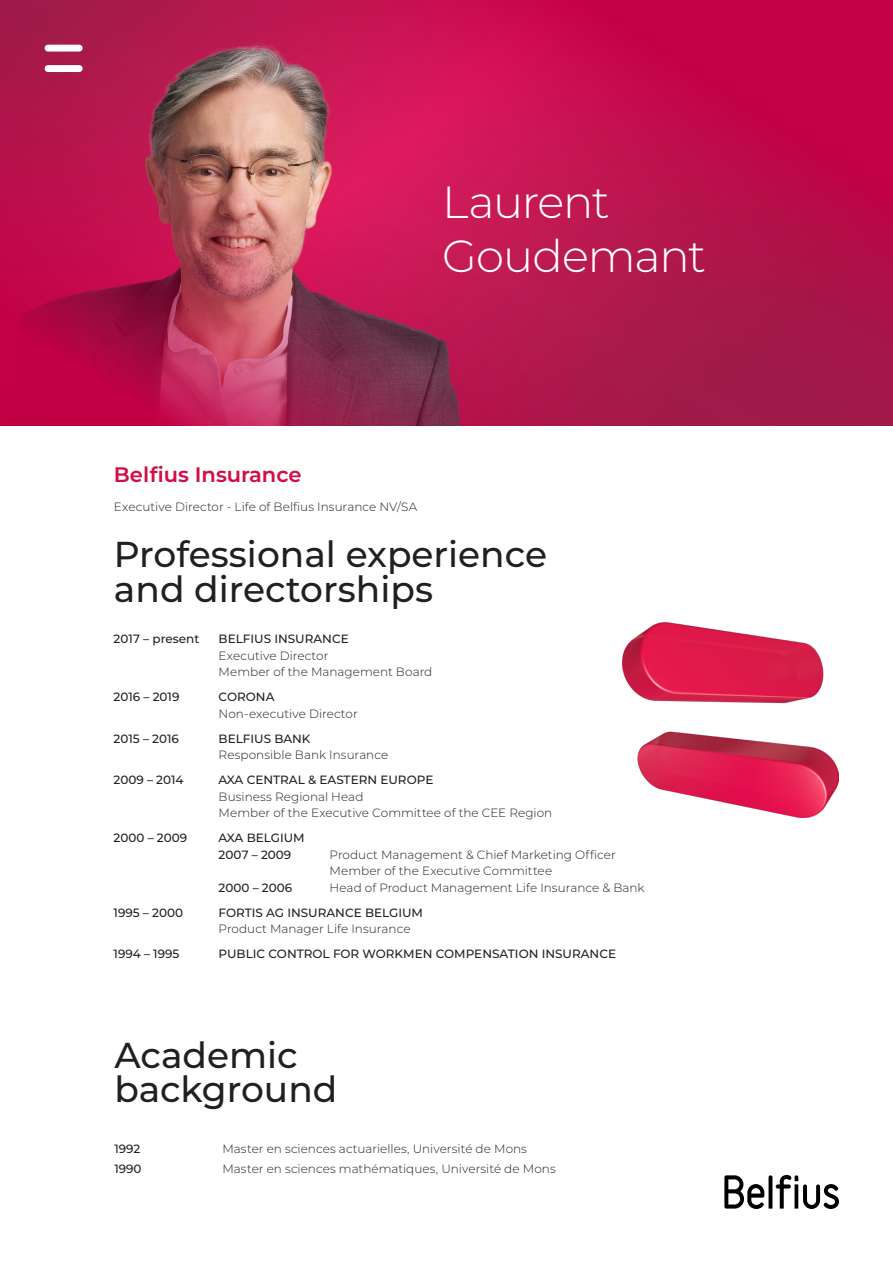
<style>
.page{position:relative;width:893px;height:1263px;background:#fff}
.page>*{position:absolute;margin:0;border:0;box-sizing:border-box;transform-origin:0 0}
.t1{font:300 45px "Belfius 21";letter-spacing:-.025em;color:#fff}
.Title2{font:500 36px/34.5px "Belfius 21";color:#231f20}
.Titles{font:700 21px "Belfius 21";color:#d20e48}
.Body{font:300 12px/16.5px "Belfius 21";letter-spacing:.005em;color:#231f20}
.Body-2{font:500 12px/16.5px "Belfius 21";color:#231f20}
.s1{font-weight:500}
</style>
<div class="page">
<svg style="left:0;top:0;width:893px;height:425px;background:#b61e51"></svg>
<div style="left:45px;top:65px;width:38px;height:7px;background:#fff;border-radius:3px"></div>
<div style="left:45px;top:45px;width:38px;height:7px;background:#fff;border-radius:3px"></div>
<svg style="left:724px;top:1175px;width:115px;height:34px"></svg>
<img style="left:622px;top:622px;width:217px;height:196px">
<p class="t1" style="left:442px;top:174px;width:169px">Laurent</p>
<p class="t1" style="left:442px;top:228px;width:265px">Goudemant</p>
<p class="Titles" style="left:114px;top:461px;width:189px">Belfius Insurance</p>
<p class="Body" style="left:114px;top:498px;width:305px">Executive Director - Life of Belfius Insurance NV/SA</p>
<p class="Title2" style="left:114px;top:537px;width:435px">Professional experience and directorships</p>
<p class="Body-2" style="left:114px;top:631px;width:87px">2017 – present</p>
<p class="Body" style="left:219px;top:631px;width:215px"><span class="s1">BELFIUS INSURANCE<br></span>Executive Director<br>Member of the Management Board</p>
<p class="Body-2" style="left:114px;top:689px;width:67px">2016 – 2019</p>
<p class="Body" style="left:219px;top:689px;width:141px"><span class="s1">CORONA<br></span>Non-executive Director</p>
<p class="Body-2" style="left:114px;top:730px;width:67px">2015 – 2016</p>
<p class="Body" style="left:219px;top:730px;width:171px"><span class="s1">BELFIUS BANK<br></span>Responsible Bank Insurance</p>
<p class="Body-2" style="left:114px;top:772px;width:72px">2009 – 2014</p>
<p class="Body" style="left:219px;top:772px;width:335px"><span class="s1">AXA CENTRAL &amp; EASTERN EUROPE<br></span>Business Regional Head<br>Member of the Executive Committee of the CEE Region</p>
<p class="Body-2" style="left:114px;top:830px;width:75px">2000 – 2009</p>
<p class="Body-2" style="left:219px;top:830px;width:88px">AXA BELGIUM<br>2007 – 2009</p>
<p class="Body" style="left:330px;top:846px;width:288px">Product Management &amp; Chief Marketing Officer<br>Member of the Executive Committee</p>
<p class="Body-2" style="left:219px;top:879px;width:75px">2000 – 2006</p>
<p class="Body" style="left:330px;top:879px;width:316px">Head of Product Management Life Insurance &amp; Bank</p>
<p class="Body-2" style="left:114px;top:904px;width:71px">1995 – 2000</p>
<p class="Body" style="left:219px;top:904px;width:206px"><span class="s1">FORTIS AG INSURANCE BELGIUM<br></span>Product Manager Life Insurance</p>
<p class="Body-2" style="left:114px;top:946px;width:67px">1994 – 1995</p>
<p class="Body-2" style="left:219px;top:946px;width:399px">PUBLIC CONTROL FOR WORKMEN COMPENSATION INSURANCE</p>
<p class="Title2" style="left:114px;top:1037px;width:225px">Academic background</p>
<p class="Body-2" style="left:114px;top:1140px;width:28px">1992</p>
<p class="Body" style="left:222px;top:1140px;width:306px">Master en sciences actuarielles, Université de Mons</p>
<p class="Body-2" style="left:114px;top:1161px;width:29px">1990</p>
<p class="Body" style="left:222px;top:1161px;width:335px">Master en sciences mathématiques, Université de Mons</p>
</div>
